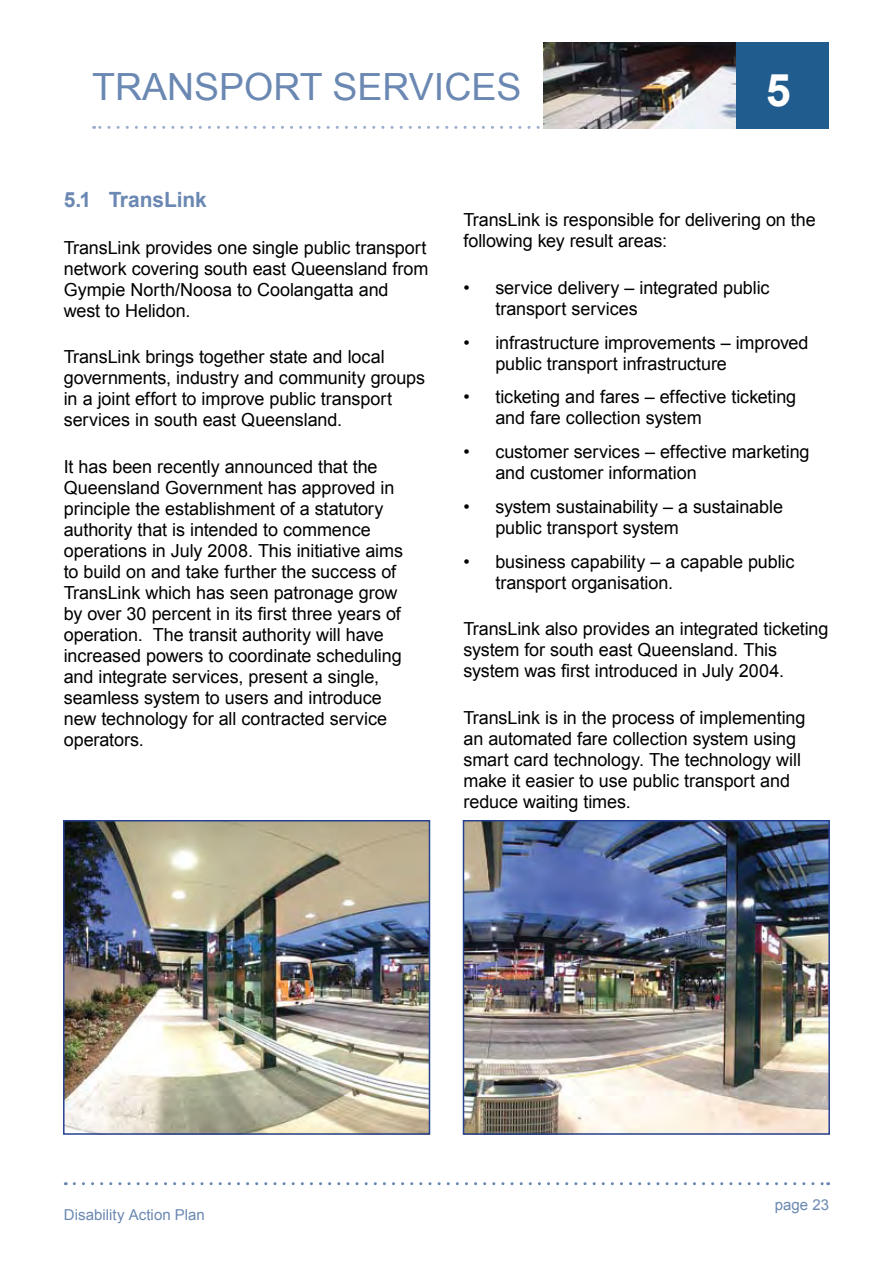
<style>
.page{position:relative;width:893px;height:1263px;background:#fff}
.page>*{position:absolute;margin:0;border:0;box-sizing:border-box;transform-origin:0 0}
.t1{font:700 45px "Arial";color:#fff}
.t2{font:37.5px "Arial";color:#6a88b2}
.t3{font:700 21px "Arial";letter-spacing:-.005em;color:#6a88b2}
.t4{font:18px/21px "Arial";letter-spacing:-.005em;color:#000}
.t5{font:15px "Arial";color:#6a88b2}
</style>
<div class="page">
<svg style="left:74px;top:1182px;width:755px;height:3px"></svg>
<svg style="left:94px;top:126px;width:446px;height:3px"></svg>
<div style="left:735px;top:43px;width:94px;height:86px;background:#215c8f"></div>
<img style="left:543px;top:43px;width:193px;height:86px">
<img style="left:66px;top:823px;width:361px;height:309px">
<div style="left:63px;top:820px;width:367px;height:315px;border:2px solid #25408f"></div>
<img style="left:466px;top:823px;width:361px;height:309px">
<div style="left:463px;top:820px;width:367px;height:315px;border:2px solid #25408f"></div>
<h2 class="t2" style="left:92px;top:63px;width:267px">TRANS PORT SER</h2>
<h2 class="t2" style="left:409px;top:63px;width:47px">VICES</h2>
<h1 class="t1" style="left:766px;top:61px;width:27px">5</h1>
<p class="t3" style="left:64px;top:186px;width:145px">5.1 TransLink</p>
<p class="t4" style="left:64px;top:237px;width:366px">TransLink provides one single public transport network covering south east Queensland from Gympie N orth/N oosa to Coolangatta and west to Helidon.</p>
<p class="t4" style="left:64px;top:347px;width:363px">TransLink brings together state and local governments, industry and community groups in a joint effort to improve public transport services in south east Queensland.</p>
<p class="t4" style="left:64px;top:456px;width:341px">It has been recently announced that the Queensland Government has approved in principle the establishment of a statutory authority that is intended to commence operations in July 2008. This initiative aims to build on and take further the success of TransLink which has seen patronage grow by over 30 percent in its first three years of operation. The transit authority will have increased powers to coordinate scheduling and integrate services, present a single, seamless system to users and introduce new technology for all contracted service operators.</p>
<p class="t4" style="left:463px;top:210px;width:354px">TransLink is responsible for delivering on the following key result areas:</p>
<p class="t4" style="left:495px;top:277px;width:276px;text-indent:-32px">• service delivery – integrated public transport services</p>
<p class="t4" style="left:495px;top:332px;width:315px;text-indent:-32px">• infrastructure improvements – improved public transport infrastructure</p>
<p class="t4" style="left:495px;top:387px;width:302px;text-indent:-32px">• ticketing and fares – effective ticketing and fare collection system</p>
<p class="t4" style="left:495px;top:441px;width:316px;text-indent:-32px">• customer services – effective marketing and customer information</p>
<p class="t4" style="left:495px;top:496px;width:289px;text-indent:-32px">• system sustainability – a sustainable public transport system</p>
<p class="t4" style="left:495px;top:551px;width:301px;text-indent:-32px">• business capability – a capable public transport organisation.</p>
<p class="t4" style="left:463px;top:618px;width:366px">TransLink also provides an integrated ticketing system for south east Queensland. This system was first introduced in July 2004.</p>
<p class="t4" style="left:463px;top:707px;width:343px">TransLink is in the process of implementing an automated fare collection system using smart card technology. The technology will make it easier to use public transport and reduce waiting times.</p>
<p class="t5" style="left:64px;top:1205px;width:143px">Disability Action Plan</p>
<p class="t5" style="left:775px;top:1195px;width:56px">page 23</p>
</div>
